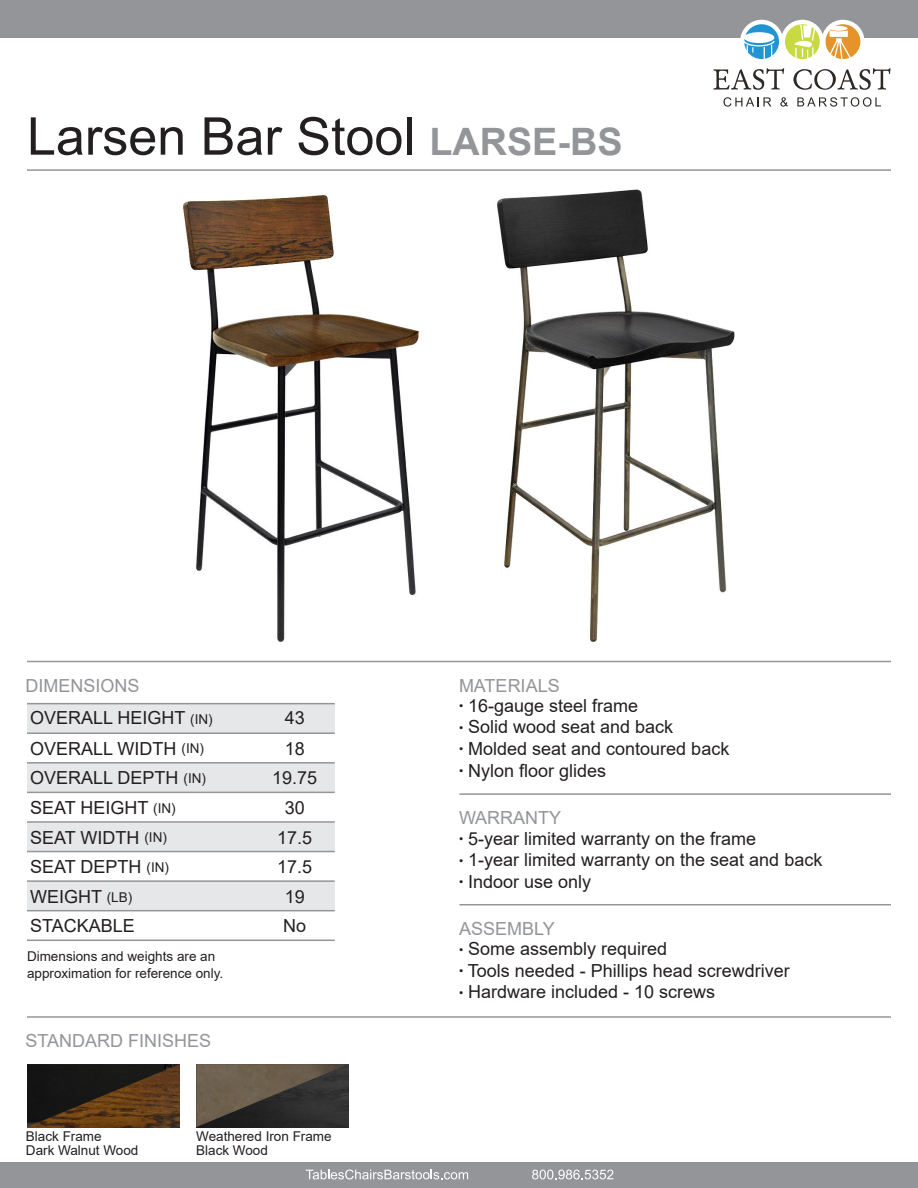
<style>
.page{position:relative;width:918px;height:1188px;background:#fff}
.page>*{position:absolute;margin:0;border:0;box-sizing:border-box;transform-origin:0 0}
.t1{font:52.05px "Arial";color:#231f20}
.t2{font:18px "Arial";color:#231f20}
.t3{font:18px "Arial";color:#939598}
.t4{font:13.5px/13.5px "Arial";color:#231f20}
.s1{font-weight:700;font-size:37.8px;color:#939598}
.s2{font-size:13.5px}
.s3{font-size:12px}
</style>
<div class="page">
<div style="left:0;top:0;width:918px;height:38px;background:#939598"></div>
<div style="left:740px;top:20px;width:43px;height:43px;background:#fff;border-radius:50%"></div>
<div style="left:781px;top:20px;width:43px;height:43px;background:#fff;border-radius:50%"></div>
<div style="left:821px;top:20px;width:43px;height:43px;background:#fff;border-radius:50%"></div>
<svg style="left:724px;top:97px;width:47px;height:10px"></svg>
<svg style="left:780px;top:97px;width:8px;height:10px"></svg>
<svg style="left:797px;top:97px;width:84px;height:10px"></svg>
<svg style="left:744px;top:24px;width:35px;height:35px"></svg>
<svg style="left:785px;top:24px;width:35px;height:35px"></svg>
<svg style="left:826px;top:24px;width:34px;height:35px"></svg>
<svg style="left:713px;top:68px;width:71px;height:22px"></svg>
<svg style="left:793px;top:68px;width:98px;height:22px"></svg>
<div style="left:0;top:1162px;width:918px;height:26px;background:#939598"></div>
<svg style="left:532px;top:1170px;width:81px;height:9px"></svg>
<svg style="left:306px;top:1169px;width:162px;height:10px"></svg>
<hr style="left:27px;top:169px;width:864px;height:2px;background:#939598">
<hr style="left:27px;top:661px;width:864px;height:1px;background:#939598">
<hr style="left:27px;top:1016px;width:864px;height:2px;background:#939598">
<hr style="left:459px;top:793px;width:432px;height:2px;background:#939598">
<hr style="left:459px;top:904px;width:432px;height:1px;background:#939598">
<div style="left:27px;top:704px;width:308px;height:29px;background:#e6e7e9"></div>
<div style="left:27px;top:763px;width:308px;height:29px;background:#e6e7e9"></div>
<div style="left:27px;top:822px;width:308px;height:30px;background:#e6e7e9"></div>
<div style="left:27px;top:881px;width:308px;height:30px;background:#e6e7e9"></div>
<hr style="left:27px;top:732px;width:308px;height:2px;background:#939598">
<hr style="left:27px;top:703px;width:308px;height:1px;background:#939598">
<hr style="left:27px;top:762px;width:308px;height:2px;background:#939598">
<hr style="left:27px;top:792px;width:308px;height:1px;background:#939598">
<hr style="left:27px;top:821px;width:308px;height:2px;background:#939598">
<hr style="left:27px;top:851px;width:308px;height:1px;background:#939598">
<hr style="left:27px;top:880px;width:308px;height:2px;background:#939598">
<hr style="left:27px;top:910px;width:308px;height:1px;background:#939598">
<hr style="left:27px;top:940px;width:308px;height:1px;background:#939598">
<img style="left:27px;top:1064px;width:153px;height:63px">
<img style="left:196px;top:1064px;width:153px;height:63px">
<img style="left:183px;top:195px;width:236px;height:447px">
<img style="left:497px;top:189px;width:238px;height:453px">
<p class="t1" style="left:27px;top:101px;width:597px">Larsen Bar Stool <span class="s1">LARSE-BS</span></p>
<p class="t3" style="left:26px;top:673px;width:116px">DIMENSIONS</p>
<p class="t2" style="left:30px;top:705px;width:184px">OVERALL HEIGHT <span class="s2">(IN)</span></p>
<p class="t2" style="left:30px;top:736px;width:175px">OVERALL WIDTH <span class="s2">(IN)</span></p>
<p class="t2" style="left:30px;top:766px;width:177px">OVERALL DEPTH <span class="s2">(IN)</span></p>
<p class="t2" style="left:30px;top:795px;width:147px">SEAT HEIGHT <span class="s2">(IN)</span></p>
<p class="t2" style="left:30px;top:825px;width:138px">SEAT WIDTH <span class="s2">(IN)</span></p>
<p class="t2" style="left:30px;top:855px;width:140px">SEAT DEPTH <span class="s2">(IN)</span></p>
<p class="t2" style="left:30px;top:884px;width:104px">WEIGHT <span class="s2">(LB)</span></p>
<p class="t2" style="left:30px;top:914px;width:106px">STACKABLE</p>
<p class="t4" style="left:27px;top:948px;width:198px;line-height:16.2px">Dimensions and weights are an approximation for reference only.</p>
<p class="t3" style="left:26px;top:1028px;width:187px">STANDARD FINISHES</p>
<p class="t2" style="left:285px;top:705px;width:22px">43</p>
<p class="t2" style="left:285px;top:736px;width:22px">18</p>
<p class="t2" style="left:272px;top:766px;width:47px">19.75</p>
<p class="t2" style="left:285px;top:795px;width:22px">30</p>
<p class="t2" style="left:277px;top:825px;width:37px">17.5</p>
<p class="t2" style="left:277px;top:855px;width:37px">17.5</p>
<p class="t2" style="left:285px;top:884px;width:22px">19</p>
<p class="t2" style="left:283px;top:914px;width:25px">No</p>
<p class="t4" style="left:26px;top:1130px;width:114px">Black Frame<br>Dark Walnut Wood</p>
<p class="t4" style="left:196px;top:1130px;width:137px">Weathered Iron Frame<br>Black Wood</p>
<p class="t3" style="left:459px;top:673px;width:102px">MATERIALS</p>
<p class="t2" style="left:459px;top:693px;width:181px"><span class="s3">•</span> 16-gauge steel frame</p>
<p class="t2" style="left:459px;top:715px;width:216px"><span class="s3">•</span> Solid wood seat and back</p>
<p class="t2" style="left:459px;top:736px;width:272px"><span class="s3">•</span> Molded seat and contoured back</p>
<p class="t2" style="left:459px;top:758px;width:149px"><span class="s3">•</span> Nylon floor glides</p>
<p class="t3" style="left:459px;top:806px;width:104px">WARRANTY</p>
<p class="t2" style="left:459px;top:826px;width:299px"><span class="s3">•</span> 5-year limited warranty on the frame</p>
<p class="t2" style="left:459px;top:847px;width:365px"><span class="s3">•</span> 1-year limited warranty on the seat and back</p>
<p class="t2" style="left:459px;top:869px;width:134px"><span class="s3">•</span> Indoor use only</p>
<p class="t3" style="left:459px;top:916px;width:97px">ASSEMBLY</p>
<p class="t2" style="left:459px;top:937px;width:210px"><span class="s3">•</span> Some assembly required</p>
<p class="t2" style="left:459px;top:958px;width:332px"><span class="s3">•</span> Tools needed - Phillips head screwdriver</p>
<p class="t2" style="left:459px;top:980px;width:258px"><span class="s3">•</span> Hardware included - 10 screws</p>
</div>
